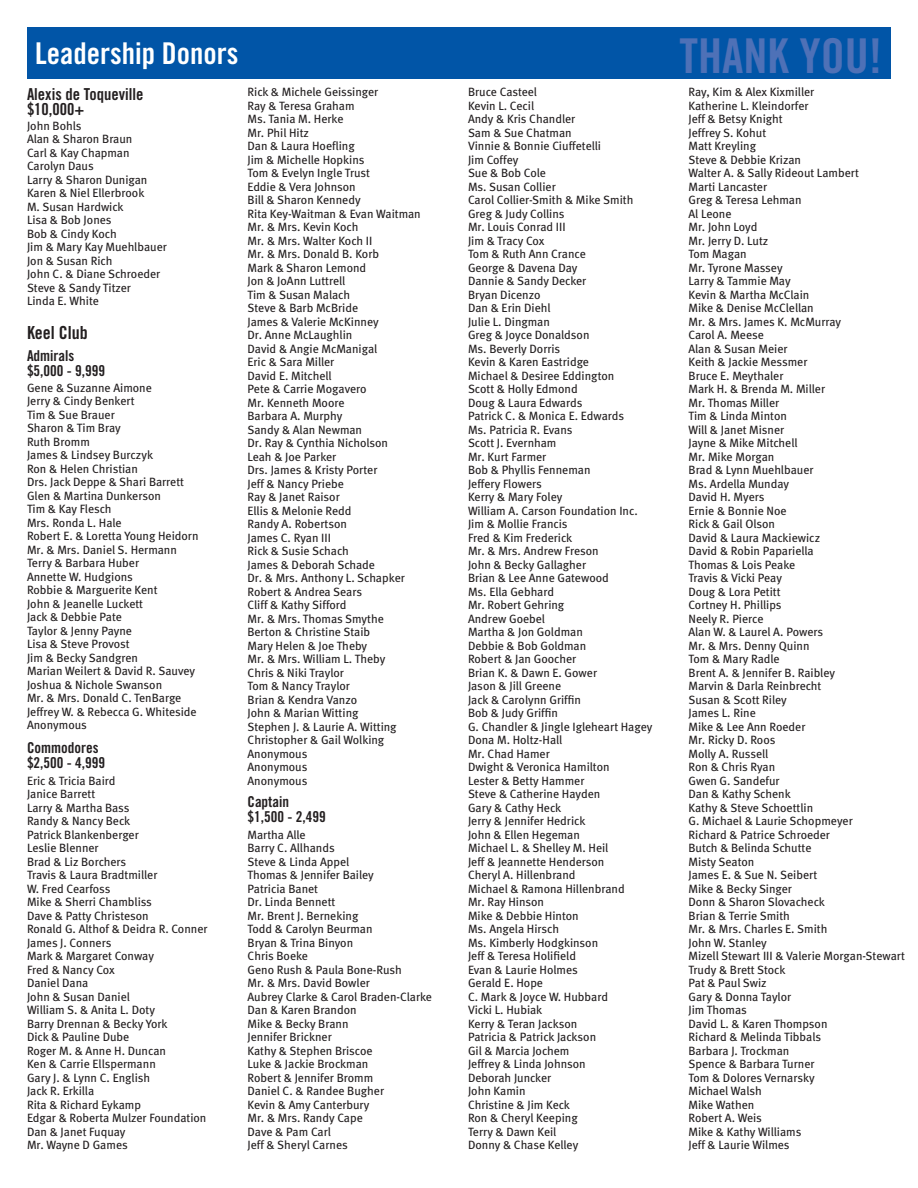
<style>
.page{position:relative;width:918px;height:1188px;background:#fff}
.page>*{position:absolute;margin:0;border:0;box-sizing:border-box;transform-origin:0 0}
.t1{font:48px "Trade Gothic Bold Cond Twenty";color:#4e71b7}
.t2{font:30px "Trade Gothic Bold Cond Twenty";color:#fff}
.t3{font:18px "Trade Gothic Bold Cond Twenty";color:#231f20}
.t4{font:16.5px/15px "Trade Gothic Bold Cond Twenty";color:#231f20}
.t5{font:15px/15px "Trade Gothic Bold Cond Twenty";color:#231f20}
.t6{font:12px/13.5px "Meta";color:#231f20}
</style>
<div class="page">
<div style="left:27px;top:27px;width:864px;height:51px;background:#0155a7"></div>
<h2 class="t2" style="left:35px;top:35px;width:205px">Leadership Donors</h2>
<h1 class="t1" style="left:680px;top:27px;width:204px">THANK YOU!</h1>
<h3 class="t4" style="left:27px;top:86px;width:118px">Alexis de Toqueville $10,000+</h3>
<p class="t6" style="left:27px;top:119px;width:141px">John Bohls<br>Alan &amp; Sharon Braun<br>Carl &amp; Kay Chapman<br>Carolyn Daus<br>Larry &amp; Sharon Dunigan<br>Karen &amp; Niel Ellerbrook<br>M. Susan Hardwick<br>Lisa &amp; Bob Jones<br>Bob &amp; Cindy Koch<br>Jim &amp; Mary Kay Muehlbauer<br>Jon &amp; Susan Rich<br>John C. &amp; Diane Schroeder<br>Steve &amp; Sandy Titzer<br>Linda E. White</p>
<h3 class="t3" style="left:27px;top:321px;width:62px">Keel Club</h3>
<p class="t5" style="left:27px;top:348px;width:80px">Admirals $5,000 - 9,999</p>
<p class="t6" style="left:27px;top:381px;width:173px">Gene &amp; Suzanne Aimone<br>Jerry &amp; Cindy Benkert<br>Tim &amp; Sue Brauer<br>Sharon &amp; Tim Bray<br>Ruth Bromm<br>James &amp; Lindsey Burczyk<br>Ron &amp; Helen Christian<br>Drs. Jack Deppe &amp; Shari Barrett<br>Glen &amp; Martina Dunkerson<br>Tim &amp; Kay Flesch<br>Mrs. Ronda L. Hale<br>Robert E. &amp; Loretta Young Heidorn<br>Mr. &amp; Mrs. Daniel S. Hermann<br>Terry &amp; Barbara Huber<br>Annette W. Hudgions<br>Robbie &amp; Marguerite Kent<br>John &amp; Jeanelle Luckett<br>Jack &amp; Debbie Pate<br>Taylor &amp; Jenny Payne<br>Lisa &amp; Steve Provost<br>Jim &amp; Becky Sandgren<br>Marian Weilert &amp; David R. Sauvey<br>Joshua &amp; Nichole Swanson<br>Mr. &amp; Mrs. Donald C. TenBarge<br>Jeffrey W. &amp; Rebecca G. Whiteside<br>Anonymous</p>
<p class="t5" style="left:27px;top:740px;width:80px">Commodores $2,500 - 4,999</p>
<p class="t6" style="left:27px;top:774px;width:182px">Eric &amp; Tricia Baird<br>Janice Barrett<br>Larry &amp; Martha Bass<br>Randy &amp; Nancy Beck<br>Patrick Blankenberger<br>Leslie Blenner<br>Brad &amp; Liz Borchers<br>Travis &amp; Laura Bradtmiller<br>W. Fred Cearfoss<br>Mike &amp; Sherri Chambliss<br>Dave &amp; Patty Christeson<br>Ronald G. Althof &amp; Deidra R. Conner<br>James J. Conners<br>Mark &amp; Margaret Conway<br>Fred &amp; Nancy Cox<br>Daniel Dana<br>John &amp; Susan Daniel<br>William S. &amp; Anita L. Doty<br>Barry Drennan &amp; Becky York<br>Dick &amp; Pauline Dube<br>Roger M. &amp; Anne H. Duncan<br>Ken &amp; Carrie Ellspermann<br>Gary J. &amp; Lynn C. English<br>Jack R. Erkilla<br>Rita &amp; Richard Eykamp<br>Edgar &amp; Roberta Mulzer Foundation<br>Dan &amp; Janet Fuquay<br>Mr. Wayne D Games</p>
<p class="t6" style="left:248px;top:85px;width:175px">Rick &amp; Michele Geissinger<br>Ray &amp; Teresa Graham<br>Ms. Tania M. Herke<br>Mr. Phil Hitz<br>Dan &amp; Laura Hoefling<br>Jim &amp; Michelle Hopkins<br>Tom &amp; Evelyn Ingle Trust<br>Eddie &amp; Vera Johnson<br>Bill &amp; Sharon Kennedy<br>Rita Key-Waitman &amp; Evan Waitman<br>Mr. &amp; Mrs. Kevin Koch<br>Mr. &amp; Mrs. Walter Koch II<br>Mr. &amp; Mrs. Donald B. Korb<br>Mark &amp; Sharon Lemond<br>Jon &amp; JoAnn Luttrell<br>Tim &amp; Susan Malach<br>Steve &amp; Barb McBride<br>James &amp; Valerie McKinney<br>Dr. Anne McLaughlin<br>David &amp; Angie McManigal<br>Eric &amp; Sara Miller<br>David E. Mitchell<br>Pete &amp; Carrie Mogavero<br>Mr. Kenneth Moore<br>Barbara A. Murphy<br>Sandy &amp; Alan Newman<br>Dr. Ray &amp; Cynthia Nicholson<br>Leah &amp; Joe Parker<br>Drs. James &amp; Kristy Porter<br>Jeff &amp; Nancy Priebe<br>Ray &amp; Janet Raisor<br>Ellis &amp; Melonie Redd<br>Randy A. Robertson<br>James C. Ryan III<br>Rick &amp; Susie Schach<br>James &amp; Deborah Schade<br>Dr. &amp; Mrs. Anthony L. Schapker<br>Robert &amp; Andrea Sears<br>Cliff &amp; Kathy Sifford<br>Mr. &amp; Mrs. Thomas Smythe<br>Berton &amp; Christine Staib<br>Mary Helen &amp; Joe Theby<br>Mr. &amp; Mrs. William L. Theby<br>Chris &amp; Niki Traylor<br>Tom &amp; Nancy Traylor<br>Brian &amp; Kendra Vanzo<br>John &amp; Marian Witting<br>Stephen J. &amp; Laurie A. Witting<br>Christopher &amp; Gail Wolking<br>Anonymous<br>Anonymous<br>Anonymous</p>
<p class="t5" style="left:248px;top:794px;width:80px">Captain $1,500 - 2,499</p>
<p class="t6" style="left:248px;top:828px;width:186px">Martha Alle<br>Barry C. Allhands<br>Steve &amp; Linda Appel<br>Thomas &amp; Jennifer Bailey<br>Patricia Banet<br>Dr. Linda Bennett<br>Mr. Brent J. Berneking<br>Todd &amp; Carolyn Beurman<br>Bryan &amp; Trina Binyon<br>Chris Boeke<br>Geno Rush &amp; Paula Bone-Rush<br>Mr. &amp; Mrs. David Bowler<br>Aubrey Clarke &amp; Carol Braden-Clarke<br>Dan &amp; Karen Brandon<br>Mike &amp; Becky Brann<br>Jennifer Brickner<br>Kathy &amp; Stephen Briscoe<br>Luke &amp; Jackie Brockman<br>Robert &amp; Jennifer Bromm<br>Daniel C. &amp; Randee Bugher<br>Kevin &amp; Amy Canterbury<br>Mr. &amp; Mrs. Randy Cape<br>Dave &amp; Pam Carl<br>Jeff &amp; Sheryl Carnes</p>
<p class="t6" style="left:468px;top:85px;width:186px">Bruce Casteel<br>Kevin L. Cecil<br>Andy &amp; Kris Chandler<br>Sam &amp; Sue Chatman<br>Vinnie &amp; Bonnie Ciuffetelli<br>Jim Coffey<br>Sue &amp; Bob Cole<br>Ms. Susan Collier<br>Carol Collier-Smith &amp; Mike Smith<br>Greg &amp; Judy Collins<br>Mr. Louis Conrad III<br>Jim &amp; Tracy Cox<br>Tom &amp; Ruth Ann Crance<br>George &amp; Davena Day<br>Dannie &amp; Sandy Decker<br>Bryan Dicenzo<br>Dan &amp; Erin Diehl<br>Julie L. Dingman<br>Greg &amp; Joyce Donaldson<br>Ms. Beverly Dorris<br>Kevin &amp; Karen Eastridge<br>Michael &amp; Desiree Eddington<br>Scott &amp; Holly Edmond<br>Doug &amp; Laura Edwards<br>Patrick C. &amp; Monica E. Edwards<br>Ms. Patricia R. Evans<br>Scott J. Evernham<br>Mr. Kurt Farmer<br>Bob &amp; Phyllis Fenneman<br>Jeffery Flowers<br>Kerry &amp; Mary Foley<br>William A. Carson Foundation Inc.<br>Jim &amp; Mollie Francis<br>Fred &amp; Kim Frederick<br>Mr. &amp; Mrs. Andrew Freson<br>John &amp; Becky Gallagher<br>Brian &amp; Lee Anne Gatewood<br>Ms. Ella Gebhard<br>Mr. Robert Gehring<br>Andrew Goebel<br>Martha &amp; Jon Goldman<br>Debbie &amp; Bob Goldman<br>Robert &amp; Jan Goocher<br>Brian K. &amp; Dawn E. Gower<br>Jason &amp; Jill Greene<br>Jack &amp; Carolynn Griffin<br>Bob &amp; Judy Griffin<br>G. Chandler &amp; Jingle Igleheart Hagey<br>Dona M. Holtz-Hall<br>Mr. Chad Hamer<br>Dwight &amp; Veronica Hamilton<br>Lester &amp; Betty Hammer<br>Steve &amp; Catherine Hayden<br>Gary &amp; Cathy Heck<br>Jerry &amp; Jennifer Hedrick<br>John &amp; Ellen Hegeman<br>Michael L. &amp; Shelley M. Heil<br>Jeff &amp; Jeannette Henderson<br>Cheryl A. Hillenbrand<br>Michael &amp; Ramona Hillenbrand<br>Mr. Ray Hinson<br>Mike &amp; Debbie Hinton<br>Ms. Angela Hirsch<br>Ms. Kimberly Hodgkinson<br>Jeff &amp; Teresa Holifield<br>Evan &amp; Laurie Holmes<br>Gerald E. Hope<br>C. Mark &amp; Joyce W. Hubbard<br>Vicki L. Hubiak<br>Kerry &amp; Teran Jackson<br>Patricia &amp; Patrick Jackson<br>Gil &amp; Marcia Jochem<br>Jeffrey &amp; Linda Johnson<br>Deborah Juncker<br>John Kamin<br>Christine &amp; Jim Keck<br>Ron &amp; Cheryl Keeping<br>Terry &amp; Dawn Keil<br>Donny &amp; Chase Kelley</p>
<p class="t6" style="left:688px;top:85px;width:218px">Ray, Kim &amp; Alex Kixmiller<br>Katherine L. Kleindorfer<br>Jeff &amp; Betsy Knight<br>Jeffrey S. Kohut<br>Matt Kreyling<br>Steve &amp; Debbie Krizan<br>Walter A. &amp; Sally Rideout Lambert<br>Marti Lancaster<br>Greg &amp; Teresa Lehman<br>Al Leone<br>Mr. John Loyd<br>Mr. Jerry D. Lutz<br>Tom Magan<br>Mr. Tyrone Massey<br>Larry &amp; Tammie May<br>Kevin &amp; Martha McClain<br>Mike &amp; Denise McClellan<br>Mr. &amp; Mrs. James K. McMurray<br>Carol A. Meese<br>Alan &amp; Susan Meier<br>Keith &amp; Jackie Messmer<br>Bruce E. Meythaler<br>Mark H. &amp; Brenda M. Miller<br>Mr. Thomas Miller<br>Tim &amp; Linda Minton<br>Will &amp; Janet Misner<br>Jayne &amp; Mike Mitchell<br>Mr. Mike Morgan<br>Brad &amp; Lynn Muehlbauer<br>Ms. Ardella Munday<br>David H. Myers<br>Ernie &amp; Bonnie Noe<br>Rick &amp; Gail Olson<br>David &amp; Laura Mackiewicz<br>David &amp; Robin Papariella<br>Thomas &amp; Lois Peake<br>Travis &amp; Vicki Peay<br>Doug &amp; Lora Petitt<br>Cortney H. Phillips<br>Neely R. Pierce<br>Alan W. &amp; Laurel A. Powers<br>Mr. &amp; Mrs. Denny Quinn<br>Tom &amp; Mary Radle<br>Brent A. &amp; Jennifer B. Raibley<br>Marvin &amp; Darla Reinbrecht<br>Susan &amp; Scott Riley<br>James L. Rine<br>Mike &amp; Lee Ann Roeder<br>Mr. Ricky D. Roos<br>Molly A. Russell<br>Ron &amp; Chris Ryan<br>Gwen G. Sandefur<br>Dan &amp; Kathy Schenk<br>Kathy &amp; Steve Schoettlin<br>G. Michael &amp; Laurie Schopmeyer<br>Richard &amp; Patrice Schroeder<br>Butch &amp; Belinda Schutte<br>Misty Seaton<br>James E. &amp; Sue N. Seibert<br>Mike &amp; Becky Singer<br>Donn &amp; Sharon Slovacheck<br>Brian &amp; Terrie Smith<br>Mr. &amp; Mrs. Charles E. Smith<br>John W. Stanley<br>Mizell Stewart III &amp; Valerie Morgan-Stewart<br>Trudy &amp; Brett Stock<br>Pat &amp; Paul Swiz<br>Gary &amp; Donna Taylor<br>Jim Thomas<br>David L. &amp; Karen Thompson<br>Richard &amp; Melinda Tibbals<br>Barbara J. Trockman<br>Spence &amp; Barbara Turner<br>Tom &amp; Dolores Vernarsky<br>Michael Walsh<br>Mike Wathen<br>Robert A. Weis<br>Mike &amp; Kathy Williams<br>Jeff &amp; Laurie Wilmes</p>
</div>
